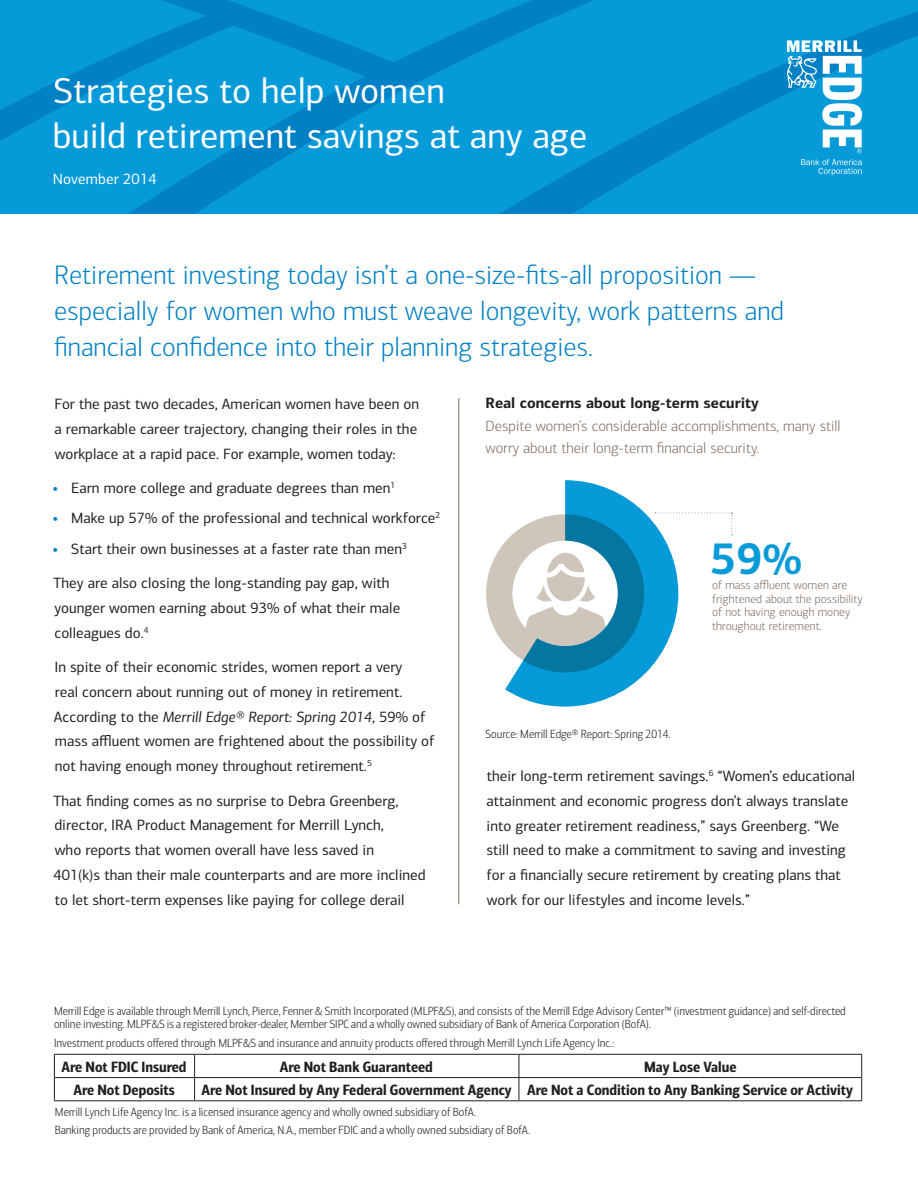
<style>
.page{position:relative;width:918px;height:1188px;background:#fff}
.page>*{position:absolute;margin:0;border:0;box-sizing:border-box;transform-origin:0 0}
.t1{font:700 44.25px "Connections";color:#069ad9}
.t2{font:36px/45px "Connections";color:#fff}
.PG1_Heading{font:300 27px/36px "Connections";color:#0080c5}
.Body_Copy{font:15px/24.8px "Connections";color:#231f20}
.Legal_ME{font:15px "Connections Cond Bld";color:#231f20}
.t3{font:300 15px/22.5px "Connections";color:#7e6d5f}
.t4{font:15px "Connections";letter-spacing:.01em;color:#fff}
.Legal_ME-2{font:300 12px/13.5px "Connections Cond";letter-spacing:-.005em;color:#231f20}
.t5{font:300 12px/13.5px "Connections";color:#7e6d5f}
.Graph_Source{font:300 12px "Connections Cond";color:#231f20}
.s1{font-weight:700;color:#0080c5}
.s2{font-style:italic}
.s3{font-weight:700;color:#231f20}
</style>
<div class="page">
<svg style="left:0;top:0;width:918px;height:213px;background:#0495d5"></svg>
<svg style="left:801px;top:159px;width:61px;height:16px"></svg>
<svg style="left:786px;top:40px;width:76px;height:113px"></svg>
<hr style="left:54px;top:1054px;width:141px;height:1px;background:#231f20">
<hr style="left:195px;top:1054px;width:324px;height:1px;background:#231f20">
<hr style="left:519px;top:1054px;width:343px;height:1px;background:#231f20">
<hr style="left:55px;top:1077px;width:140px;height:1px;background:#231f20">
<hr style="left:195px;top:1077px;width:324px;height:1px;background:#231f20">
<hr style="left:519px;top:1077px;width:342px;height:1px;background:#231f20">
<hr style="left:54px;top:1100px;width:141px;height:1px;background:#231f20">
<hr style="left:195px;top:1100px;width:324px;height:1px;background:#231f20">
<hr style="left:519px;top:1100px;width:343px;height:1px;background:#231f20">
<svg style="left:54px;top:1055px;width:1px;height:45px"></svg>
<svg style="left:194px;top:1055px;width:1px;height:45px"></svg>
<svg style="left:519px;top:1055px;width:1px;height:45px"></svg>
<svg style="left:861px;top:1055px;width:1px;height:45px"></svg>
<hr style="left:459px;top:398px;width:1px;height:506px;background:#7e6d5f">
<svg style="left:486px;top:480px;width:247px;height:227px"></svg>
<p class="t2" style="left:53px;top:68px;width:536px">Strategies to help women<br>build retirement savings at any age</p>
<p class="t4" style="left:53px;top:170px;width:105px">November 2014</p>
<p class="PG1_Heading" style="left:54px;top:257px;width:732px">Retirement investing today isn’t a one-size-fits-all proposition — especially for women who must weave longevity, work patterns and financial confidence into their planning strategies.</p>
<p class="Body_Copy" style="left:54px;top:392px;width:366px">For the past two decades, American women have been on a remarkable career trajectory, changing their roles in the workplace at a rapid pace. For example, women today:</p>
<p class="Body_Copy" style="left:52px;top:476px;width:344px"><span class="s1">•</span> Earn more college and graduate degrees than men<sup>1</sup></p>
<p class="Body_Copy" style="left:52px;top:506px;width:389px"><span class="s1">•</span> Make up 57% of the professional and technical workforce<sup>2</sup></p>
<p class="Body_Copy" style="left:52px;top:536px;width:356px"><span class="s1">•</span> Start their own businesses at a faster rate than men<sup>3</sup></p>
<p class="Body_Copy" style="left:53px;top:571px;width:349px">They are also closing the long-standing pay gap, with younger women earning about 93% of what their male colleagues do.<sup>4</sup></p>
<p class="Body_Copy" style="left:54px;top:655px;width:382px">In spite of their economic strides, women report a very<br>real concern about running out of money in retirement.<br>According to the <span class="s2">Merrill Edge® Report: Spring 2014</span>, 59% of mass affluent women are frightened about the possibility of not having enough money throughout retirement.<sup>5</sup></p>
<p class="Body_Copy" style="left:53px;top:788px;width:347px">That finding comes as no surprise to Debra Greenberg, director, IRA Product Management for Merrill Lynch,</p>
<p class="Body_Copy" style="left:55px;top:838px;width:321px">who reports that women overall have less saved in</p>
<p class="Body_Copy" style="left:54px;top:862px;width:374px">401(k)s than their male counterparts and are more inclined to let short-term expenses like paying for college derail</p>
<p class="t3" style="left:486px;top:392px;width:357px"><span class="s3">Real concerns about long-term security<br></span>Despite women’s considerable accomplishments, many still worry about their long-term financial security.</p>
<p class="Graph_Source" style="left:486px;top:728px;width:187px">Source: Merrill Edge® Report: Spring 2014.</p>
<p class="t1" style="left:710px;top:531px;width:94px">59%</p>
<p class="t5" style="left:712px;top:578px;width:152px">of mass affluent women are frightened about the possibility of not having enough money throughout retirement.</p>
<p class="Body_Copy" style="left:486px;top:764px;width:370px">their long-term retirement savings.<sup>6</sup> “Women’s educational attainment and economic progress don’t always translate into greater retirement readiness,” says Greenberg. “We still need to make a commitment to saving and investing for a financially secure retirement by creating plans that work for our lifestyles and income levels.”</p>
<p class="Legal_ME-2" style="left:54px;top:1004px;width:793px">Merrill Edge is available through Merrill Lynch, Pierce, Fenner &amp; Smith Incorporated (MLPF&amp;S), and consists of the Merrill Edge Advisory Center™ (investment guidance) and self-directed online investing. MLPF&amp;S is a registered broker-dealer, Member SIPC and a wholly owned subsidiary of Bank of America Corporation (BofA).</p>
<p class="Legal_ME-2" style="left:54px;top:1037px;width:562px">Investment products offered through MLPF&amp;S and insurance and annuity products offered through Merrill Lynch Life Agency Inc.:</p>
<p class="Legal_ME" style="left:62px;top:1058px;width:126px">Are Not FDIC Insured</p>
<p class="Legal_ME" style="left:280px;top:1058px;width:154px">Are Not Bank Guaranteed</p>
<p class="Legal_ME" style="left:644px;top:1058px;width:94px">May Lose Value</p>
<p class="Legal_ME" style="left:73px;top:1081px;width:103px">Are Not Deposits</p>
<p class="Legal_ME" style="left:202px;top:1081px;width:312px">Are Not Insured by Any Federal Government Agency</p>
<p class="Legal_ME" style="left:527px;top:1081px;width:327px">Are Not a Condition to Any Banking Service or Activity</p>
<p class="Legal_ME-2" style="left:55px;top:1106px;width:423px">Merrill Lynch Life Agency Inc. is a licensed insurance agency and wholly owned subsidiary of BofA.</p>
<p class="Legal_ME-2" style="left:55px;top:1123px;width:477px">Banking products are provided by Bank of America, N.A., member FDIC and a wholly owned subsidiary of BofA.</p>
</div>
